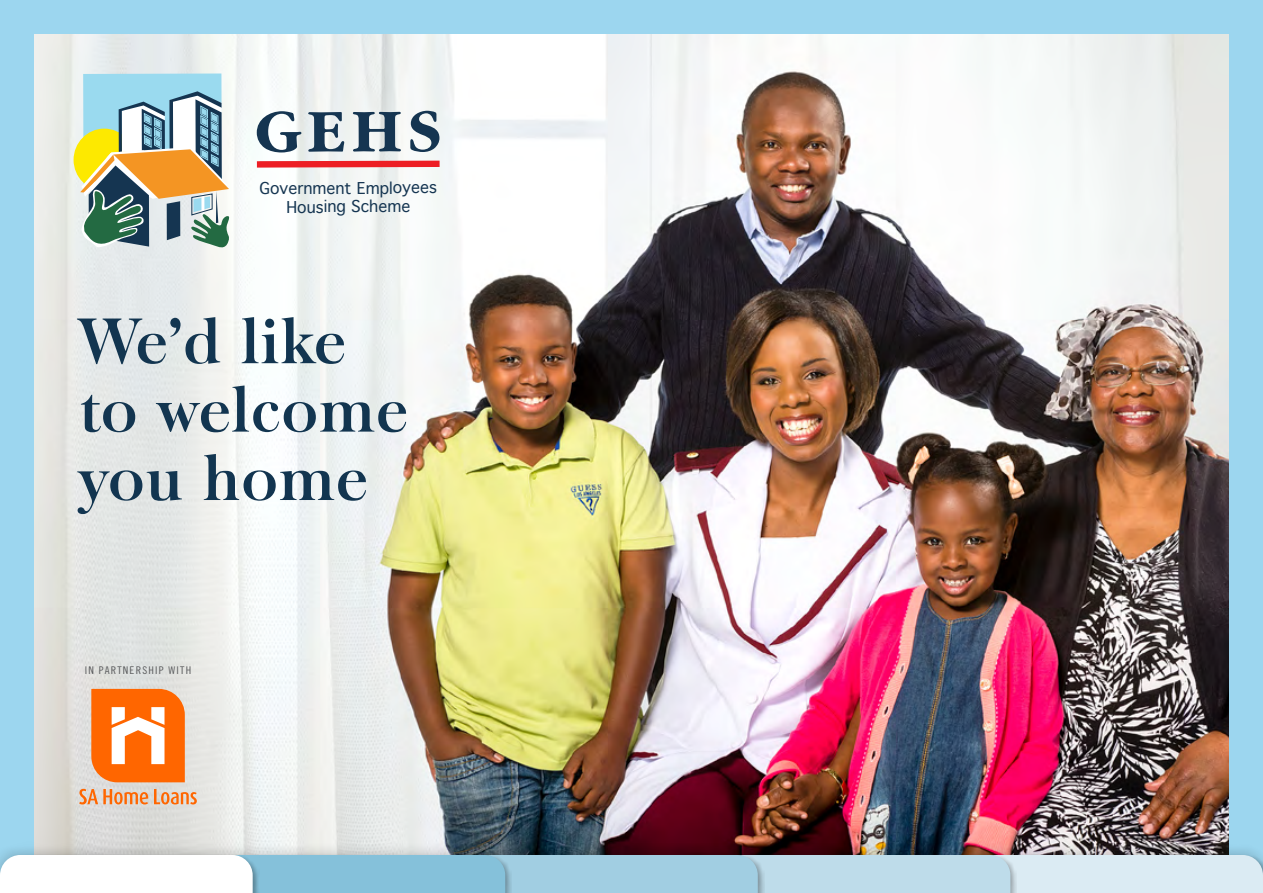
<style>
.page{position:relative;width:1263px;height:893px;background:#9cd6ef}
.page>*{position:absolute;margin:0;border:0;box-sizing:border-box;transform-origin:0 0}
.t1{font:700 63.15px "Garamond";color:#153551}
.t2{font:600 61.95px/68.4px "Baskerville";letter-spacing:.02em;color:#123550}
.t3{font:15.6px/18.8px "Geneva";letter-spacing:-.005em;color:#153551;text-align:center}
.t4{font:10.65px "Trade Gothic Cond Eighteen";letter-spacing:.11em;color:#58595b;scale:1.04 1}
</style>
<div class="page">
<img style="left:34px;top:34px;width:1195px;height:807px">
<svg style="left:257px;top:161px;width:183px;height:7px"></svg>
<div style="left:74px;top:129px;width:61px;height:62px;background:#fde900;border-radius:50%"></div>
<svg style="left:80px;top:74px;width:150px;height:174px"></svg>
<div style="left:0;top:841px;width:1263px;height:52px;background:#000;opacity:.2"></div>
<div style="left:975px;top:854px;width:288px;height:39px;background:#000;opacity:.3"></div>
<div style="left:722px;top:854px;width:295px;height:39px;background:#000;opacity:.3"></div>
<div style="left:470px;top:854px;width:295px;height:39px;background:#000;opacity:.3"></div>
<div style="left:217px;top:854px;width:295px;height:39px;background:#000;opacity:.3"></div>
<div style="left:0;top:854px;width:260px;height:39px;background:#000;opacity:.3"></div>
<svg style="left:0;top:855px;width:1263px;height:38px"></svg>
<svg style="left:79px;top:789px;width:69px;height:15px"></svg>
<svg style="left:154px;top:789px;width:43px;height:15px"></svg>
<svg style="left:91px;top:689px;width:94px;height:93px;background:#fd893c"></svg>
<h1 class="t1" style="left:255px;top:96px;width:188px">GEHS</h1>
<p class="t3" style="left:260px;top:179px;width:179px">Government Employees<br>Housing Scheme</p>
<h2 class="t2" style="left:79px;top:309px;width:330px">We’d like to welcome you home</h2>
<p class="t4" style="left:85px;top:663px;width:104px">IN PARTNERSHIP WITH</p>
</div>
